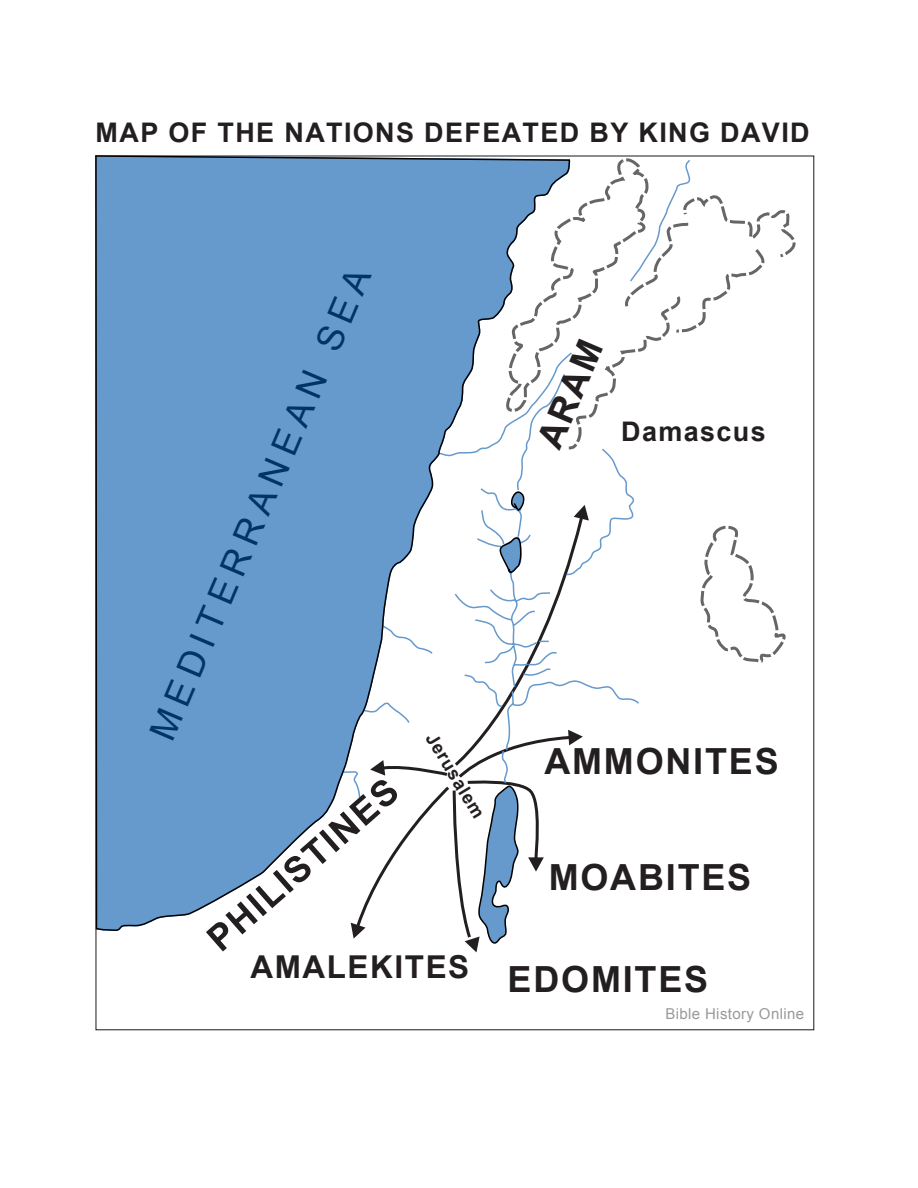
<style>
.page{position:relative;width:918px;height:1188px;background:#fff}
.page>*{position:absolute;margin:0;border:0;box-sizing:border-box;transform-origin:0 0}
.t1{font:700 36px "Arial";letter-spacing:.05em;color:#231f20}
.t2{font:36px "Arial";color:#036}
.t3{font:700 31.5px "Arial";letter-spacing:.05em;color:#231f20}
.t4{font:700 27px "Arial";letter-spacing:.05em;color:#231f20}
.t5{font:700 18px "Arial";color:#231f20}
.t6{font:15px "Arial";letter-spacing:.025em;color:#999}
</style>
<div class="page">
<svg style="left:571px;top:158px;width:215px;height:505px"></svg>
<svg style="left:571px;top:194px;width:224px;height:257px"></svg>
<svg style="left:95px;top:155px;width:476px;height:779px"></svg>
<p class="t4" style="left:96px;top:115px;width:716px">MAP OF THE NATIONS DEFEATED BY KING DAVID</p>
<h1 class="t2" style="left:139px;top:729px;width:511px;rotate:-67deg">MEDITERRANEAN SEA</h1>
<h1 class="t1" style="left:197px;top:925px;width:242px;rotate:-41deg">PHILISTINES</h1>
<p class="t5" style="left:441px;top:728px;width:98px;rotate:59deg">Jerusalem</p>
<p class="t3" style="left:250px;top:947px;width:220px">AMALEKITES</p>
<h1 class="t1" style="left:526px;top:437px;width:115px;rotate:-67deg">ARAM</h1>
<p class="t4" style="left:621px;top:414px;width:146px">Damascus</p>
<h1 class="t1" style="left:544px;top:738px;width:236px">AMMONITES</h1>
<h1 class="t1" style="left:549px;top:853px;width:204px">MOABITES</h1>
<h1 class="t1" style="left:508px;top:956px;width:202px">EDOMITES</h1>
<p class="t6" style="left:665px;top:1003px;width:140px">Bible History Online</p>
</div>
